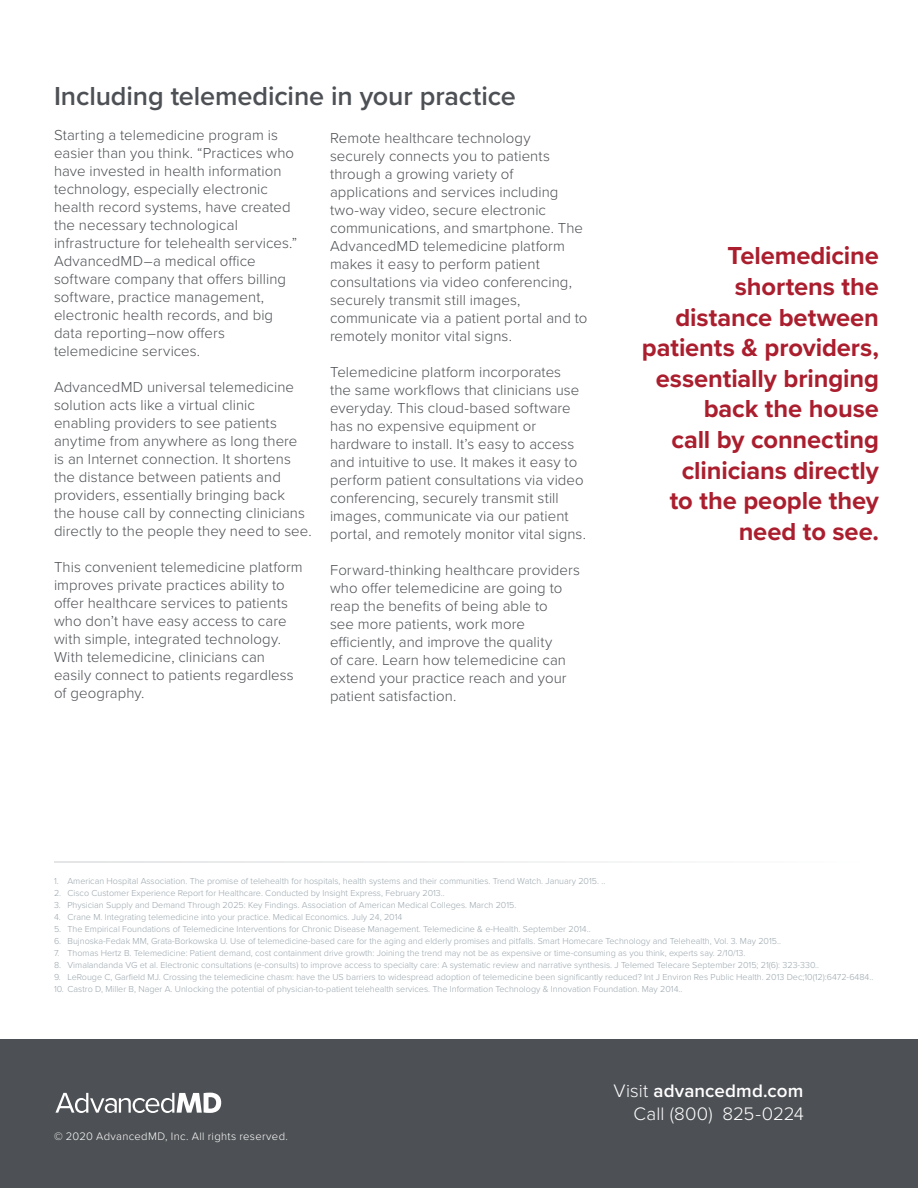
<style>
.page{position:relative;width:918px;height:1188px;background:#fff}
.page>*{position:absolute;margin:0;border:0;box-sizing:border-box;transform-origin:0 0}
.t1{font:600 27px "Proxima Nova";letter-spacing:-.005em;color:#4d5054}
.t2{font:700 25.5px/30.6px "Proxima Nova";letter-spacing:-.005em;color:#aa1e2e;text-align:right}
.t3{font:300 18.75px/22.5px "Proxima Nova";color:#fff;text-align:right}
.t4{font:300 15px/18px "Proxima Nova";letter-spacing:.005em;color:#4d5054}
.t5{font:300 11.25px "Proxima Nova";letter-spacing:.025em;color:#fff}
.t6{font:300 9px "Proxima Nova";color:#9aa6ad}
.s1{font-weight:600}
</style>
<div class="page">
<div style="left:0;top:1040px;width:918px;height:148px;background:#4d5054"></div>
<hr style="left:54px;top:861px;width:810px;height:2px;background:#f0f0f1">
<svg style="left:55px;top:1093px;width:166px;height:20px"></svg>
<h1 class="t1" style="left:54px;top:76px;width:463px">Including telemedicine in your practice</h1>
<p class="t4" style="left:54px;top:126px;width:245px">Starting a telemedicine program is easier than you think. “Practices who have invested in health information technology, especially electronic health record systems, have created the necessary technological infrastructure for telehealth services.” AdvancedMD–a medical office software company that offers billing software, practice management, electronic health records, and big data reporting–now offers telemedicine services.</p>
<p class="t4" style="left:54px;top:378px;width:259px">AdvancedMD universal telemedicine solution acts like a virtual clinic enabling providers to see patients anytime from anywhere as long there<br>is an Internet connection. It shortens the distance between patients and providers, essentially bringing back<br>the house call by connecting clinicians directly to the people they need to see.</p>
<p class="t4" style="left:54px;top:558px;width:250px">This convenient telemedicine platform improves private practices ability to offer healthcare services to patients who don’t have easy access to care with simple, integrated technology.<br>With telemedicine, clinicians can easily connect to patients regardless of geography.</p>
<p class="t4" style="left:330px;top:129px;width:259px">Remote healthcare technology securely connects you to patients through a growing variety of applications and services including two-way video, secure electronic communications, and smartphone. The AdvancedMD telemedicine platform makes it easy to perform patient consultations via video conferencing, securely transmit still images, communicate via a patient portal and to remotely monitor vital signs.</p>
<p class="t4" style="left:330px;top:363px;width:257px">Telemedicine platform incorporates<br>the same workflows that clinicians use everyday. This cloud-based software has no expensive equipment or hardware to install. It’s easy to access and intuitive to use. It makes it easy to perform patient consultations via video conferencing, securely transmit still images, communicate via our patient portal, and remotely monitor vital signs.</p>
<p class="t4" style="left:330px;top:561px;width:252px">Forward-thinking healthcare providers who offer telemedicine are going to reap the benefits of being able to<br>see more patients, work more efficiently, and improve the quality<br>of care. Learn how telemedicine can extend your practice reach and your patient satisfaction.</p>
<h2 class="t2" style="left:642px;top:240px;width:239px">Telemedicine shortens the distance between patients &amp; providers, essentially bringing back the house<br>call by connecting clinicians directly<br>to the people they need to see.</h2>
<p class="t6" style="left:54px;top:874px;width:553px">1. American Hospital Association. The promise of telehealth for hospitals, health systems and their communities. Trend Watch. January 2015. ..</p>
<p class="t6" style="left:54px;top:886px;width:392px">2. Cisco Customer Experience Report for Healthcare. Conducted by Insight Express, February 2013..</p>
<p class="t6" style="left:54px;top:898px;width:464px">3. Physician Supply and Demand Through 2025: Key Findings. Association of American Medical Colleges. March 2015.</p>
<p class="t6" style="left:54px;top:910px;width:350px">4. Crane M. Integrating telemedicine into your practice. Medical Economics. July 24, 2014</p>
<p class="t6" style="left:54px;top:922px;width:538px">5. The Empirical Foundations of Telemedicine Interventions for Chronic Disease Management. Telemedicine &amp; e-Health. September 2014..</p>
<p class="t6" style="left:54px;top:934px;width:729px">6. Bujnoska-Fedak MM, Grata-Borkowska U. Use of telemedicine-based care for the aging and elderly promises and pitfalls. Smart Homecare Technology and Telehealth, Vol. 3. May 2015..</p>
<p class="t6" style="left:54px;top:946px;width:693px">7. Thomas Hertz B. Telemedicine: Patient demand, cost containment drive growth: Joining the trend may not be as expensive or time-consuming as you think, experts say. 2/10/13.</p>
<p class="t6" style="left:54px;top:958px;width:767px">8. Vimalandanda VG et al. Electronic consultations (e-consults) to improve access to specialty care: A systematic review and narrative synthesis. J Telemed Telecare September 2015; 21(6): 323-330..</p>
<p class="t6" style="left:54px;top:970px;width:821px">9. LeRouge C, Garfield MJ. Crossing the telemedicine chasm: have the US barriers to widespread adoption of telemedicine been significantly reduced? Int J Environ Res Public Health. 2013 Dec;10(12):6472-6484..</p>
<p class="t6" style="left:54px;top:982px;width:630px">10. Castro D, Miller B, Nager A. Unlocking the potential of physician-to-patient telehealth services. The Information Technology &amp; Innovation Foundation. May 2014..</p>
<p class="t5" style="left:54px;top:1128px;width:235px">© 2020 AdvancedMD, Inc. All rights reserved.</p>
<p class="t3" style="left:614px;top:1079px;width:192px">Visit <span class="s1">advancedmd.com<br></span>Call (800) 825-0224</p>
</div>
